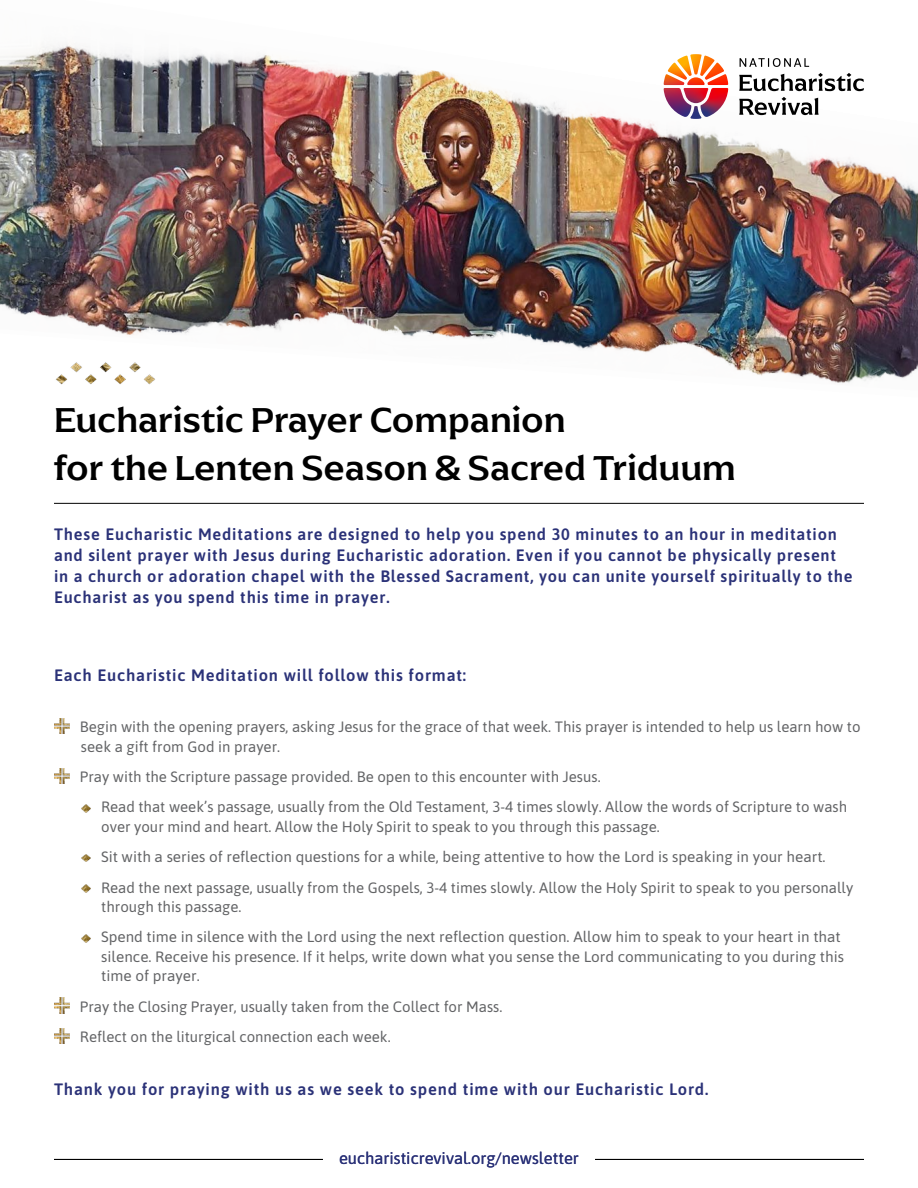
<style>
.page{position:relative;width:918px;height:1188px;background:#fff}
.page>*{position:absolute;margin:0;border:0;box-sizing:border-box;transform-origin:0 0}
.t1{font:500 36px/48px "Arpona";color:#000}
.t2{font:600 16.5px/21.1px "Asap";letter-spacing:.05em;color:#2b3278}
.t3{font:16.5px "Asap";color:#2b3278}
.t4{font:15px/30.3px "Asap";color:#636466}
</style>
<div class="page">
<hr style="left:54px;top:503px;width:810px;height:1px;background:#000">
<hr style="left:54px;top:1159px;width:269px;height:1px;background:#000">
<hr style="left:595px;top:1159px;width:269px;height:1px;background:#000">
<img style="left:54px;top:719px;width:15px;height:15px">
<img style="left:54px;top:768px;width:15px;height:16px">
<svg style="left:81px;top:805px;width:9px;height:7px"></svg>
<svg style="left:81px;top:855px;width:9px;height:7px"></svg>
<svg style="left:81px;top:885px;width:9px;height:7px"></svg>
<svg style="left:81px;top:935px;width:9px;height:7px"></svg>
<img style="left:54px;top:998px;width:15px;height:15px">
<img style="left:54px;top:1028px;width:15px;height:15px">
<img style="left:0;top:275px;width:918px;height:110px">
<img style="left:0;top:44px;width:918px;height:224px">
<img style="left:663px;top:54px;width:65px;height:65px">
<svg style="left:740px;top:58px;width:69px;height:9px"></svg>
<svg style="left:739px;top:73px;width:125px;height:18px"></svg>
<svg style="left:739px;top:97px;width:80px;height:18px"></svg>
<h1 class="t1" style="left:54px;top:396px;width:683px">Eucharistic Prayer Companion<br>for the Lenten Season &amp; Sacred Triduum</h1>
<p class="t2" style="left:54px;top:523px;width:800px">These Eucharistic Meditations are designed to help you spend 30 minutes to an hour in meditation and silent prayer with Jesus during Eucharistic adoration. Even if you cannot be physically present in a church or adoration chapel with the Blessed Sacrament, you can unite yourself spiritually to the Eucharist as you spend this time in prayer.</p>
<p class="t2" style="left:54px;top:664px;width:414px">Each Eucharistic Meditation will follow this format:</p>
<p class="t4" style="left:80px;top:716px;width:782px;line-height:19.5px">Begin with the opening prayers, asking Jesus for the grace of that week. This prayer is intended to help us learn how to seek a gift from God in prayer.</p>
<p class="t4" style="left:101px;top:761px;width:748px;text-indent:-21px">Pray with the Scripture passage provided. Be open to this encounter with Jesus.<br>Read that week’s passage, usually from the Old Testament, 3-4 times slowly. Allow the words of Scripture to wash</p>
<p class="t4" style="left:101px;top:811px;width:754px">over your mind and heart. Allow the Holy Spirit to speak to you through this passage.<br>Sit with a series of reflection questions for a while, being attentive to how the Lord is speaking in your heart.<br>Read the next passage, usually from the Gospels, 3-4 times slowly. Allow the Holy Spirit to speak to you personally</p>
<p class="t4" style="left:101px;top:891px;width:741px">through this passage.<br>Spend time in silence with the Lord using the next reflection question. Allow him to speak to your heart in that</p>
<p class="t4" style="left:101px;top:946px;width:744px;line-height:19.5px">silence. Receive his presence. If it helps, write down what you sense the Lord communicating to you during this time of prayer.</p>
<p class="t4" style="left:80px;top:990px;width:424px">Pray the Closing Prayer, usually taken from the Collect for Mass.<br>Reflect on the liturgical connection each week.</p>
<p class="t2" style="left:54px;top:1078px;width:656px">Thank you for praying with us as we seek to spend time with our Eucharistic Lord.</p>
<p class="t3" style="left:339px;top:1147px;width:241px">eucharisticrevival.org/newsletter</p>
</div>
